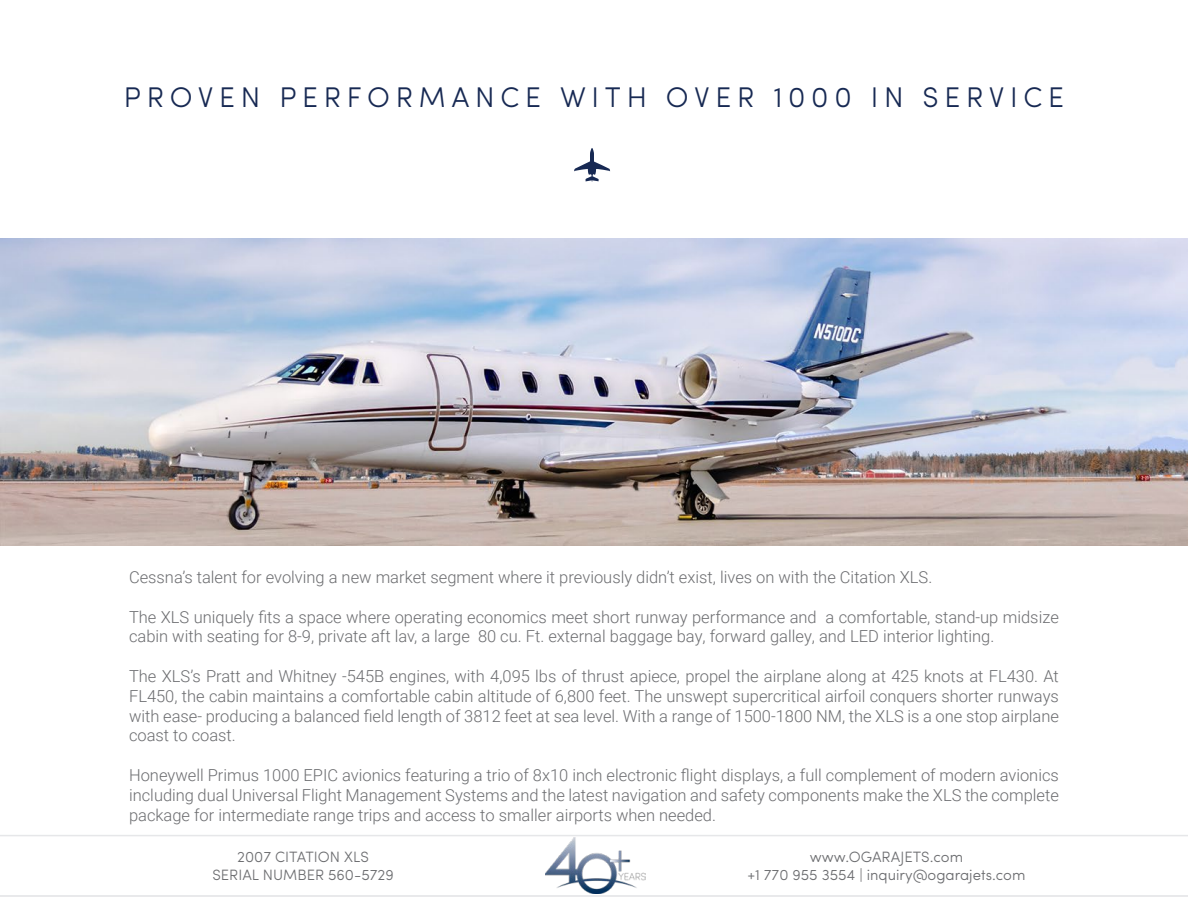
<style>
.page{position:relative;width:1188px;height:918px;background:#fff}
.page>*{position:absolute;margin:0;border:0;box-sizing:border-box;transform-origin:0 0}
.t1{font:300 28.5px "Sofia Pro";letter-spacing:.2em;color:#172953}
.t2{font:300 16.5px/19.8px "Roboto";color:#6c6d70;text-align:justify}
.t3{font:300 15px/18px "Sofia Pro";color:#6c6d70;text-align:center}
</style>
<div class="page">
<svg style="left:574px;top:148px;width:36px;height:34px"></svg>
<img style="left:0;top:239px;width:1188px;height:306px">
<svg style="left:0;top:835px;width:1188px;height:62px"></svg>
<img style="left:545px;top:837px;width:101px;height:56px">
<h1 class="t1" style="left:124px;top:76px;width:942px">PROVEN PERFORMANCE WITH OVER 1000 IN SERVICE</h1>
<p class="t2" style="left:129px;top:567px;width:805px">Cessna’s talent for evolving a new market segment where it previously didn’t exist, lives on with the Citation XLS.</p>
<p class="t2" style="left:129px;top:606px;width:931px">The XLS uniquely fits a space where operating economics meet short runway performance and a comfortable, stand-up midsize cabin with seating for 8-9, private aft lav, a large 80 cu. Ft. external baggage bay, forward galley, and LED interior lighting.</p>
<p class="t2" style="left:129px;top:666px;width:931px">The XLS’s Pratt and Whitney -545B engines, with 4,095 lbs of thrust apiece, propel the airplane along at 425 knots at FL430. At FL450, the cabin maintains a comfortable cabin altitude of 6,800 feet. The unswept supercritical airfoil conquers shorter runways with ease- producing a balanced field length of 3812 feet at sea level. With a range of 1500-1800 NM, the XLS is a one stop airplane coast to coast.</p>
<p class="t2" style="left:129px;top:765px;width:931px">Honeywell Primus 1000 EPIC avionics featuring a trio of 8x10 inch electronic flight displays, a full complement of modern avionics including dual Universal Flight Management Systems and the latest navigation and safety components make the XLS the complete package for intermediate range trips and access to smaller airports when needed.</p>
<p class="t3" style="left:212px;top:847px;width:183px">2007 CITATION XLS<br>SERIAL NUMBER 560-5729</p>
<p class="t3" style="left:747px;top:847px;width:279px">www.OGARAJETS.com<br>+1 770 955 3554 | inquiry@ogarajets.com</p>
</div>
